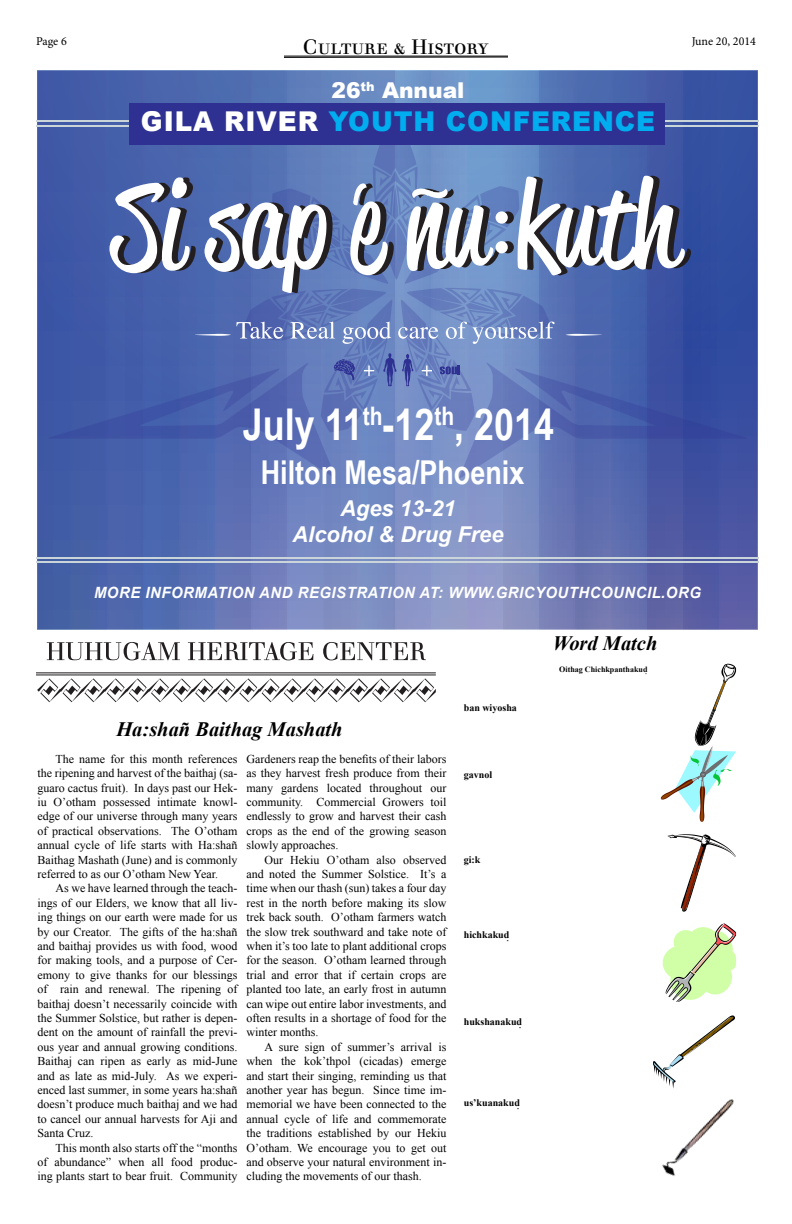
<style>
.page{position:relative;width:792px;height:1224px;background:#fff}
.page>*{position:absolute;margin:0;border:0;box-sizing:border-box;transform-origin:0 0}
.t1{font:700 43.8px "Arial Narrow";color:#fff}
.t2{font:700 32.9px "Arial Narrow";color:#fff}
.t3{font:900 27.3px "Arial";letter-spacing:.035em;color:#00aeef;scale:.96 1}
.t4{font:italic 700 21.8px/26.2px "Arial";color:#fff;text-align:center}
.t5{font:900 21.8px "Arial";color:#fff}
.t6{font:italic 700 20.5px "Times New Roman";color:#000}
.t7{font:20.4px "Justus Versalitas";color:#000}
.t8{font:italic 700 15.5px "Arial";letter-spacing:.035em;color:#fff;scale:.96 1}
.t9{font:13.7px "Times New Roman";color:#000}
.t10{font:13.2px "Times New Roman";color:#000}
.t11{font:12px/14.4px "Times New Roman";color:#000;text-align:justify}
.t12{font:12px "Minion Pro";color:#000}
.t13{font:10.6px "Times New Roman";color:#000}
.t14{font:700 10.4px "Times New Roman";color:#000}
.t15{font:700 10px "Times New Roman";color:#000}
.t16{font:700 8px "Times New Roman";color:#000}
.s1{color:#fff}
</style>
<div class="page">
<hr style="left:284px;top:56px;width:224px;height:1px;background:#000">
<svg style="left:284px;top:57px;width:224px;height:1px"></svg>
<svg style="left:37px;top:678px;width:399px;height:24px"></svg>
<hr style="left:36px;top:672px;width:400px;height:1px;background:#231f20">
<hr style="left:36px;top:675px;width:400px;height:1px;background:#231f20">
<svg style="left:47px;top:642px;width:133px;height:18px"></svg>
<svg style="left:188px;top:642px;width:125px;height:18px"></svg>
<svg style="left:323px;top:642px;width:103px;height:18px"></svg>
<svg style="left:661px;top:664px;width:75px;height:158px"></svg>
<svg style="left:667px;top:834px;width:69px;height:78px"></svg>
<svg style="left:663px;top:923px;width:73px;height:79px"></svg>
<svg style="left:653px;top:1015px;width:82px;height:57px"></svg>
<img style="left:654px;top:1072px;width:80px;height:104px">
<svg style="left:37px;top:71px;width:721px;height:558px;background:#5e72b3"></svg>
<hr style="left:36px;top:561px;width:723px;height:2px;background:#cad5da">
<hr style="left:36px;top:557px;width:723px;height:2px;background:#cad5da">
<hr style="left:36px;top:125px;width:723px;height:2px;background:#cad5da">
<hr style="left:36px;top:120px;width:723px;height:2px;background:#cad5da">
<div style="left:130px;top:103px;width:535px;height:41px;background:#2e3092"></div>
<svg style="left:47px;top:133px;width:701px;height:346px;background:#5c72b1"></svg>
<p class="t12" style="left:36px;top:33px;width:32px">Page 6</p>
<p class="t12" style="left:692px;top:33px;width:66px">June 20, 2014</p>
<h3 class="t7" style="left:303px;top:34px;width:188px">Culture &amp; History</h3>
<h3 class="t5" style="left:332px;top:75px;width:135px">26<sup>th</sup> Annual</h3>
<h3 class="t3" style="left:141px;top:101px;width:537px"><span class="s1">GILA RIVER</span> YOUTH CONFERENCE</h3>
<h1 class="t1" style="left:243px;top:392px;width:313px">July 11<sup>th</sup>-12<sup>th</sup>, 2014</h1>
<h2 class="t2" style="left:261px;top:448px;width:265px">Hilton Mesa/Phoenix</h2>
<h3 class="t4" style="left:293px;top:496px;width:213px">Ages 13-21<br>Alcohol &amp; Drug Free</h3>
<p class="t8" style="left:94px;top:583px;width:634px">MORE INFORMATION AND REGISTRATION AT: WWW.GRICYOUTHCOUNCIL.ORG</p>
<h3 class="t6" style="left:553px;top:629px;width:106px">Word Match</h3>
<p class="t15" style="left:464px;top:700px;width:55px">ban wiyosha</p>
<p class="t16" style="left:447px;top:702px;width:44px">ban wiyosha</p>
<h3 class="t6" style="left:116px;top:715px;width:228px">Ha:shañ Baithag Mashath</h3>
<p class="t11" style="left:37px;top:751px;width:202px;text-indent:18px">The name for this month references the ripening and harvest of the baithaj (sa&shy;guaro cactus fruit). In days past our Hek&shy;iu O’otham possessed intimate knowl&shy;edge of our universe through many years of practical observations. The O’otham annual cycle of life starts with Ha:shañ Baithag Mashath (June) and is commonly referred to as our O’otham New Year.</p>
<p class="t11" style="left:37px;top:881px;width:201px;text-indent:18px">As we have learned through the teach&shy;ings of our Elders, we know that all liv&shy;ing things on our earth were made for us by our Creator. The gifts of the ha:shañ and baithaj provides us with food, wood for making tools, and a purpose of Cer&shy;emony to give thanks for our blessings of rain and renewal. The ripening of baithaj doesn’t necessarily coincide with the Summer Solstice, but rather is depen&shy;dent on the amount of rainfall the previ&shy;ous year and annual growing conditions.<br>Baithaj can ripen as early as mid-June and as late as mid-July. As we experi&shy;enced last summer, in some years ha:shañ doesn’t produce much baithaj and we had to cancel our annual harvests for Aji and Santa Cruz.</p>
<p class="t11" style="left:37px;top:1140px;width:202px;text-indent:18px">This month also starts off the “months of abundance” when all food produc&shy;ing plants start to bear fruit. Community</p>
<p class="t11" style="left:246px;top:751px;width:201px">Gardeners reap the benefits of their labors as they harvest fresh produce from their many gardens located throughout our community. Commercial Growers toil endlessly to grow and harvest their cash crops as the end of the growing season slowly approaches.</p>
<p class="t11" style="left:246px;top:852px;width:201px;text-indent:18px">Our Hekiu O’otham also observed and noted the Summer Solstice. It’s a time when our thash (sun) takes a four day rest in the north before making its slow trek back south. O’otham farmers watch the slow trek southward and take note of when it’s too late to plant additional crops for the season. O’otham learned through trial and error that if certain crops are planted too late, an early frost in autumn can wipe out entire labor investments, and often results in a shortage of food for the winter months.</p>
<p class="t11" style="left:246px;top:1039px;width:202px;text-indent:18px">A sure sign of summer’s arrival is when the kok’thpol (cicadas) emerge and start their singing, reminding us that another year has begun. Since time im&shy;memorial we have been connected to the annual cycle of life and commemorate the traditions established by our Hekiu O’otham. We encourage you to get out and observe your natural environment in&shy;cluding the movements of our thash.</p>
<p class="t15" style="left:464px;top:768px;width:30px">gavnol</p>
<p class="t14" style="left:319px;top:769px;width:32px">gavnol</p>
<p class="t15" style="left:464px;top:852px;width:18px">gi:k</p>
<p class="t14" style="left:319px;top:856px;width:19px">gi:k</p>
<p class="t15" style="left:464px;top:928px;width:47px">hichkakud</p>
<p class="t14" style="left:319px;top:934px;width:50px">hichkakud</p>
<p class="t10" style="left:506px;top:928px;width:5px">.</p>
<p class="t9" style="left:364px;top:935px;width:5px">.</p>
<p class="t15" style="left:464px;top:1015px;width:60px">hukshanakud</p>
<p class="t16" style="left:447px;top:1019px;width:47px">us’kuanakud</p>
<p class="t10" style="left:519px;top:1015px;width:5px">.</p>
<p class="t15" style="left:464px;top:1095px;width:58px">us’kuanakud</p>
<p class="t10" style="left:516px;top:1096px;width:5px">.</p>
<p class="t14" style="left:319px;top:1108px;width:62px">us’kuanakud</p>
<p class="t16" style="left:559px;top:663px;width:90px">Oithag Chichkpanthakud</p>
<p class="t13" style="left:645px;top:663px;width:4px">.</p>
</div>
